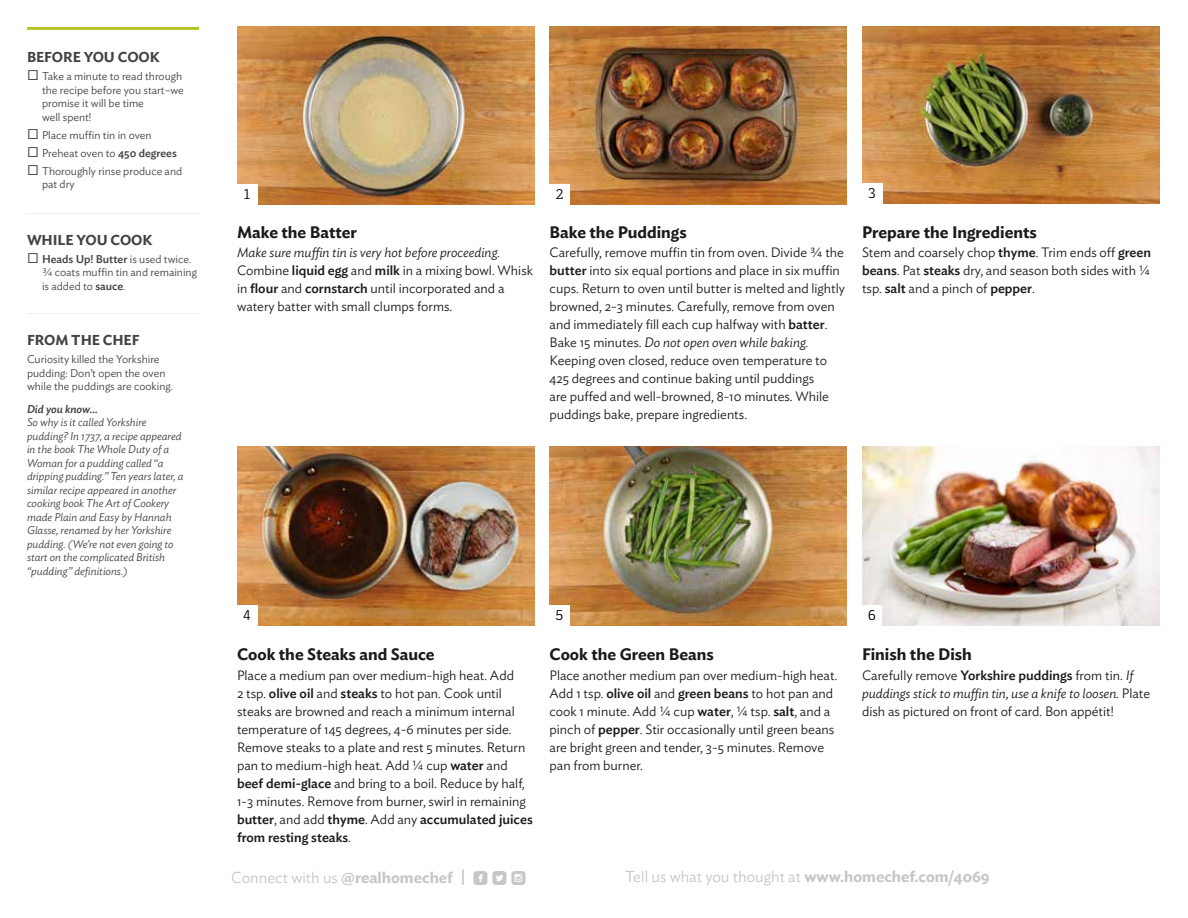
<style>
.page{position:relative;width:1188px;height:918px;background:#fff}
.page>*{position:absolute;margin:0;border:0;box-sizing:border-box;transform-origin:0 0}
.t1{font:17.1px "Mono Social Icons Font";color:#c7c6c5}
.t2{font:600 16.5px "Ideal Sans";color:#1a1a1a}
.t3{font:300 15.75px "Ideal Sans";color:#c7c6c5}
.t4{font:600 14.25px "Ideal Sans";letter-spacing:-.005em;color:#414241}
.t5{font:300 13.5px/18px "Ideal Sans";color:#1a1a1a}
.t6{font:13.5px "Decour";color:#000}
.t7{font:italic 300 11.25px/13.5px "Ideal Sans";color:#414241}
.t8{font:300 11.25px/13.5px "Ideal Sans";color:#414241}
.t9{font:italic 500 11.25px "Ideal Sans";color:#414241}
.s1{font-weight:500}
.s2{font-style:italic}
.s3{font-family:"Ideal Sans";font-weight:300;font-size:15.75px}
.s4{font-family:"Ideal Sans";font-weight:600;font-size:15.75px}
.s5{font-weight:600}
</style>
<div class="page">
<img style="left:237px;top:27px;width:297px;height:177px">
<img style="left:237px;top:447px;width:297px;height:178px">
<img style="left:862px;top:26px;width:297px;height:177px">
<img style="left:862px;top:447px;width:297px;height:178px">
<img style="left:550px;top:27px;width:297px;height:177px">
<img style="left:550px;top:447px;width:297px;height:178px">
<div style="left:237px;top:184px;width:20px;height:20px;background:#fff"></div>
<div style="left:237px;top:605px;width:20px;height:20px;background:#fff"></div>
<div style="left:550px;top:605px;width:20px;height:20px;background:#fff"></div>
<div style="left:862px;top:605px;width:20px;height:20px;background:#fff"></div>
<div style="left:550px;top:184px;width:20px;height:20px;background:#fff"></div>
<div style="left:862px;top:183px;width:20px;height:20px;background:#fff"></div>
<hr style="left:27px;top:27px;width:172px;height:3px;background:#b5c428">
<hr style="left:27px;top:313px;width:172px;height:1px;background:#eceded">
<hr style="left:27px;top:213px;width:172px;height:1px;background:#eceded">
<p class="t4" style="left:27px;top:46px;width:134px">BEFORE YOU COOK</p>
<p class="t8" style="left:42px;top:69px;width:143px">Take a minute to read through the recipe before you start–we promise it will be time<br>well spent!</p>
<p class="t8" style="left:42px;top:125px;width:142px;line-height:18px">Place muffin tin in oven<br>Preheat oven to <span class="s1">450 degrees<br></span>Thoroughly rinse produce and</p>
<p class="t8" style="left:42px;top:177px;width:34px">pat dry</p>
<p class="t4" style="left:27px;top:228px;width:127px">WHILE YOU COOK</p>
<p class="t8" style="left:42px;top:251px;width:156px"><span class="s1">Heads Up! Butter</span> is used twice. ¾ coats muffin tin and remaining is added to <span class="s1">sauce</span>.</p>
<p class="t4" style="left:27px;top:329px;width:114px">FROM THE CHEF</p>
<p class="t8" style="left:27px;top:352px;width:148px">Curiosity killed the Yorkshire pudding: Don’t open the oven while the puddings are cooking.</p>
<p class="t9" style="left:27px;top:400px;width:72px">Did you know...</p>
<p class="t7" style="left:27px;top:415px;width:158px">So why is it called Yorkshire pudding? In 1737, a recipe appeared in the book The Whole Duty of a<br>Woman for a pudding called “a dripping pudding.” Ten years later, a similar recipe appeared in another cooking book The Art of Cookery made Plain and Easy by Hannah<br>Glasse, renamed by her Yorkshire pudding. (We’re not even going to start on the complicated British “pudding” definitions.)</p>
<p class="t6" style="left:244px;top:186px;width:8px">1</p>
<p class="t2" style="left:237px;top:219px;width:122px">Make the Batter</p>
<p class="t5" style="left:237px;top:242px;width:298px"><span class="s2">Make sure muffin tin is very hot before proceeding.<br></span>Combine <span class="s1">liquid egg</span> and <span class="s1">milk</span> in a mixing bowl. Whisk in <span class="s1">flour</span> and <span class="s1">cornstarch</span> until incorporated and a watery batter with small clumps forms.</p>
<p class="t6" style="left:556px;top:186px;width:9px">2</p>
<p class="t6" style="left:868px;top:185px;width:9px">3</p>
<p class="t2" style="left:550px;top:219px;width:139px">Bake the Puddings</p>
<p class="t5" style="left:550px;top:242px;width:297px">Carefully, remove muffin tin from oven. Divide ¾ the <span class="s1">butter</span> into six equal portions and place in six muffin cups. Return to oven until butter is melted and lightly browned, 2-3 minutes. Carefully, remove from oven and immediately fill each cup halfway with <span class="s1">batter</span>.<br>Bake 15 minutes. <span class="s2">Do not open oven while baking.<br></span>Keeping oven closed, reduce oven temperature to 425 degrees and continue baking until puddings<br>are puffed and well-browned, 8-10 minutes. While puddings bake, prepare ingredients.</p>
<p class="t2" style="left:862px;top:219px;width:176px">Prepare the Ingredients</p>
<p class="t5" style="left:862px;top:242px;width:291px;text-align:justify">Stem and coarsely chop <span class="s1">thyme</span>. Trim ends off <span class="s1">green beans</span>. Pat <span class="s1">steaks</span> dry, and season both sides with ¼ tsp. <span class="s1">salt</span> and a pinch of <span class="s1">pepper</span>.</p>
<p class="t6" style="left:243px;top:607px;width:9px">4</p>
<p class="t6" style="left:556px;top:607px;width:9px">5</p>
<p class="t6" style="left:868px;top:607px;width:10px">6</p>
<p class="t2" style="left:237px;top:642px;width:199px">Cook the Steaks and Sauce</p>
<p class="t5" style="left:237px;top:665px;width:297px">Place a medium pan over medium-high heat. Add<br>2 tsp. <span class="s1">olive oil</span> and <span class="s1">steaks</span> to hot pan. Cook until steaks are browned and reach a minimum internal temperature of 145 degrees, 4-6 minutes per side.<br>Remove steaks to a plate and rest 5 minutes. Return pan to medium-high heat. Add ¼ cup <span class="s1">water</span> and <span class="s1">beef demi-glace</span> and bring to a boil. Reduce by half, 1-3 minutes. Remove from burner, swirl in remaining <span class="s1">butter</span>, and add <span class="s1">thyme</span>. Add any <span class="s1">accumulated juices from resting steaks</span>.</p>
<p class="t2" style="left:550px;top:642px;width:166px">Cook the Green Beans</p>
<p class="t5" style="left:550px;top:665px;width:289px">Place another medium pan over medium-high heat.<br>Add 1 tsp. <span class="s1">olive oil</span> and <span class="s1">green beans</span> to hot pan and cook 1 minute. Add ¼ cup <span class="s1">water</span>, ¼ tsp. <span class="s1">salt</span>, and a pinch of <span class="s1">pepper</span>. Stir occasionally until green beans are bright green and tender, 3-5 minutes. Remove pan from burner.</p>
<p class="t2" style="left:862px;top:642px;width:111px">Finish the Dish</p>
<p class="t5" style="left:862px;top:665px;width:290px">Carefully remove <span class="s1">Yorkshire puddings</span> from tin. <span class="s2">If puddings stick to muffin tin, use a knife to loosen.</span> Plate dish as pictured on front of card. Bon appétit!</p>
<p class="t1" style="left:231px;top:869px;width:296px"><span class="s3">Connect with us</span> <span class="s4">@realhomechef |</span> ROUNDEDFACEBOOK ROUNDEDTWITTERBIRD ROUNDEDINSTAGRAM</p>
<p class="t3" style="left:625px;top:864px;width:366px">Tell us what you thought at <span class="s5">www.homechef.com/4069</span></p>
</div>
